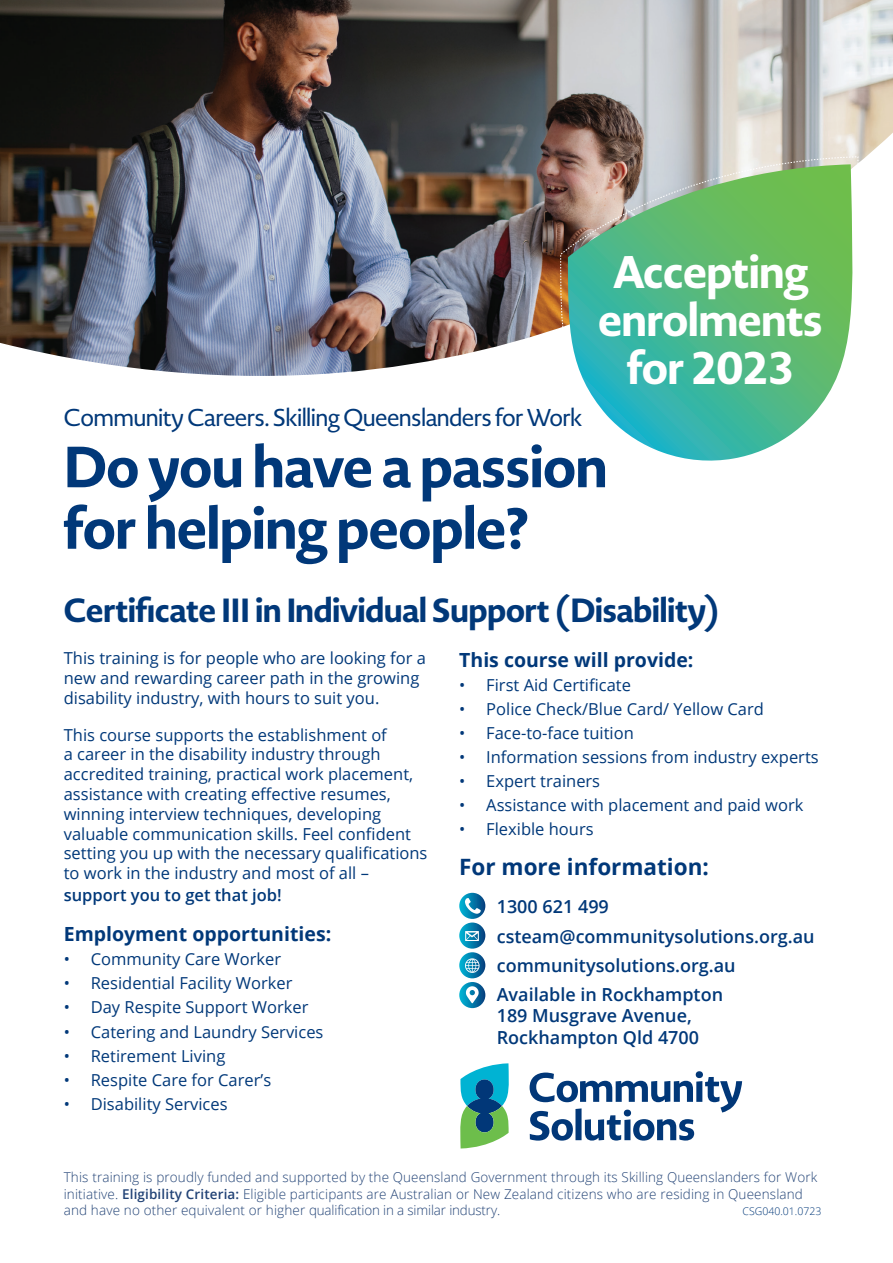
<style>
.page{position:relative;width:893px;height:1263px;background:#fff}
.page>*{position:absolute;margin:0;border:0;box-sizing:border-box;transform-origin:0 0}
.t1{font:800 57px/61.5px "Novel Display";color:#013879}
.t2{font:800 45px/48px "Novel Display";color:#fff;text-align:center}
.t3{font:800 33px "Novel Display";color:#013879}
.t4{font:500 24px "Novel Display";color:#013879}
.TOC_H1{font:700 22.5px "Open Sans";color:#013879}
.t5{font:700 19.5px "Open Sans";color:#013879}
.TOC_H1-2{font:600 18px/21.6px "Open Sans";color:#013879}
.t6{font:16.5px/19.8px "Open Sans";color:#013879}
.t7{font:600 16.5px "Open Sans";color:#013879}
.TOC_H1-3{font:300 13.5px/16.2px "Open Sans";letter-spacing:.01em;color:#224376}
.TOC_H1-4{font:300 10.5px "Open Sans";color:#013879}
.s1{font-weight:600}
</style>
<div class="page">
<img style="left:0;top:0;width:893px;height:376px">
<svg style="left:459px;top:893px;width:26px;height:26px"></svg>
<svg style="left:465px;top:898px;width:16px;height:16px"></svg>
<svg style="left:459px;top:922px;width:26px;height:27px"></svg>
<svg style="left:465px;top:931px;width:14px;height:10px"></svg>
<svg style="left:459px;top:952px;width:26px;height:26px"></svg>
<svg style="left:465px;top:958px;width:15px;height:15px"></svg>
<svg style="left:459px;top:982px;width:26px;height:26px"></svg>
<svg style="left:466px;top:986px;width:13px;height:17px"></svg>
<svg style="left:530px;top:1071px;width:212px;height:69px"></svg>
<svg style="left:460px;top:1063px;width:49px;height:85px"></svg>
<svg style="left:560px;top:156px;width:306px;height:305px"></svg>
<p class="t2" style="left:599px;top:249px;width:225px">Accepting enrolments for 2023</p>
<p class="t4" style="left:64px;top:402px;width:520px">Community Careers. Skilling Queenslanders for Work</p>
<p class="t1" style="left:64px;top:437px;width:545px">Do you have a passion for helping people?</p>
<p class="t3" style="left:64px;top:589px;width:657px">Certificate III in Individual Support (Disability)</p>
<p class="t6" style="left:64px;top:648px;width:364px">This training is for people who are looking for a new and rewarding career path in the growing disability industry, with hours to suit you.</p>
<p class="t6" style="left:64px;top:724px;width:365px">This course supports the establishment of<br>a career in the disability industry through accredited training, practical work placement, assistance with creating effective resumes, winning interview techniques, developing valuable communication skills. Feel confident setting you up with the necessary qualifications to work in the industry and most of all –</p>
<p class="t7" style="left:64px;top:883px;width:219px">support you to get that job!</p>
<p class="t5" style="left:64px;top:920px;width:269px">Employment opportunities:</p>
<p class="t6" style="left:64px;top:949px;width:219px">• Community Care Worker</p>
<p class="t6" style="left:64px;top:973px;width:230px">• Residential Facility Worker</p>
<p class="t6" style="left:64px;top:997px;width:246px">• Day Respite Support Worker</p>
<p class="t6" style="left:64px;top:1021px;width:261px">• Catering and Laundry Services</p>
<p class="t6" style="left:64px;top:1045px;width:163px">• Retirement Living</p>
<p class="t6" style="left:64px;top:1069px;width:209px">• Respite Care for Carer’s</p>
<p class="t6" style="left:64px;top:1093px;width:165px">• Disability Services</p>
<p class="t5" style="left:459px;top:646px;width:236px">This course will provide:</p>
<p class="t6" style="left:459px;top:674px;width:173px">• First Aid Certificate</p>
<p class="t6" style="left:459px;top:698px;width:306px">• Police Check/Blue Card/ Yellow Card</p>
<p class="t6" style="left:459px;top:722px;width:176px">• Face-to-face tuition</p>
<p class="t6" style="left:459px;top:746px;width:361px">• Information sessions from industry experts</p>
<p class="t6" style="left:459px;top:770px;width:142px">• Expert trainers</p>
<p class="t6" style="left:459px;top:794px;width:346px">• Assistance with placement and paid work</p>
<p class="t6" style="left:459px;top:819px;width:136px">• Flexible hours</p>
<p class="TOC_H1" style="left:459px;top:851px;width:251px">For more information:</p>
<p class="TOC_H1-2" style="left:497px;top:895px;width:114px">1300 621 499</p>
<p class="TOC_H1-2" style="left:497px;top:925px;width:319px">csteam@communitysolutions.org.au</p>
<p class="TOC_H1-2" style="left:497px;top:955px;width:240px">communitysolutions.org.au</p>
<p class="TOC_H1-2" style="left:497px;top:983px;width:228px">Available in Rockhampton<br>189 Musgrave Avenue,<br>Rockhampton Qld 4700</p>
<p class="TOC_H1-3" style="left:64px;top:1169px;width:755px">This training is proudly funded and supported by the Queensland Government through its Skilling Queenslanders for Work initiative. <span class="s1">Eligibility Criteria:</span> Eligible participants are Australian or New Zealand citizens who are residing in Queensland and have no other equivalent or higher qualification in a similar industry.</p>
<p class="TOC_H1-4" style="left:743px;top:1204px;width:80px">CSG040.01.0723</p>
</div>
